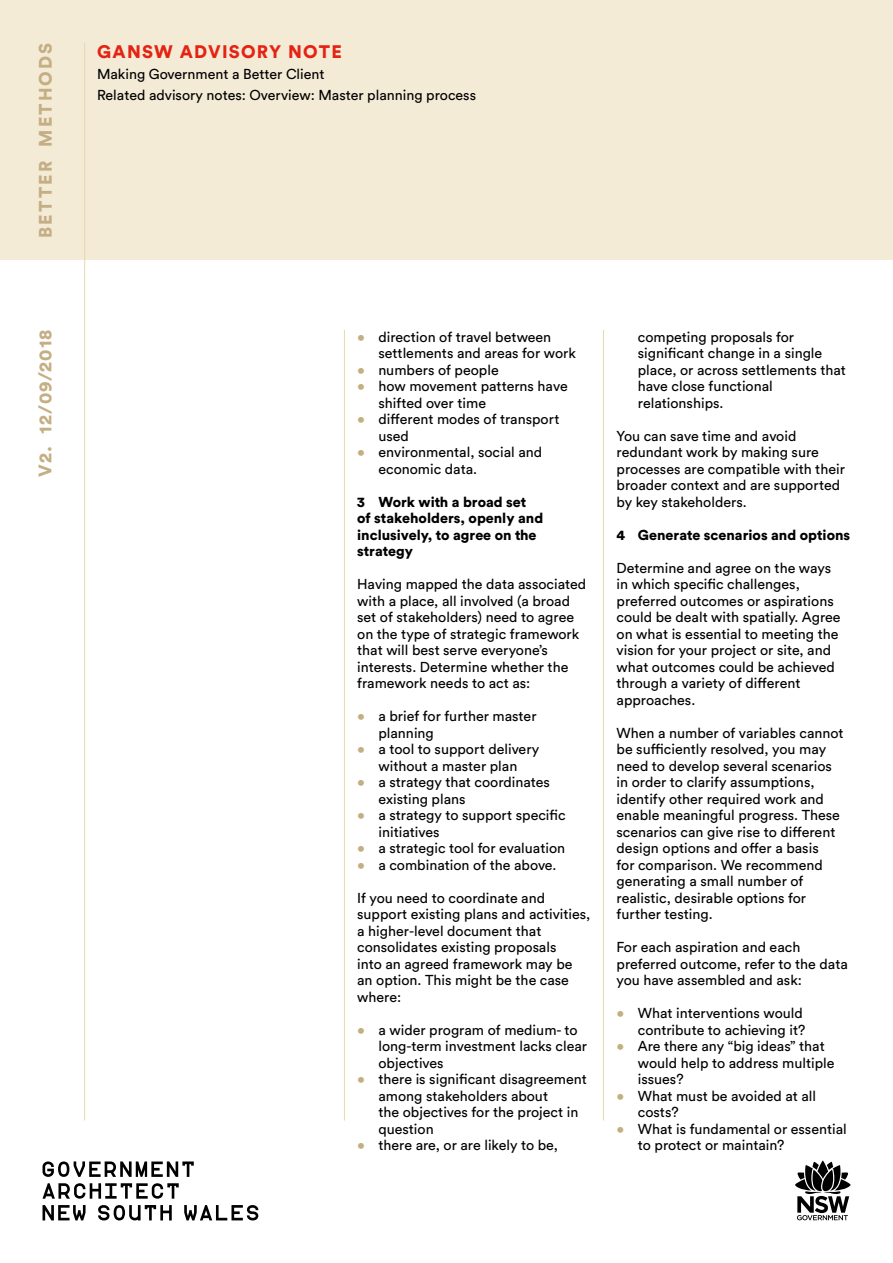
<style>
.page{position:relative;width:893px;height:1263px;background:#fff}
.page>*{position:absolute;margin:0;border:0;box-sizing:border-box;transform-origin:0 0}
.t1{font:900 18px "Circular Std";letter-spacing:.07em;color:#e42313}
.t2{font:900 18px "Circular Std";letter-spacing:.065em;color:#c4ae83}
.t3{font:900 18px "Circular Std";letter-spacing:.11em;color:#c4ae83}
.t4{font:14.25px/16.5px "Circular Std";color:#000}
.t5{font:900 14.25px/16.5px "Circular Std";color:#000}
.s1{color:#c4ae83}
</style>
<div class="page">
<svg style="left:795px;top:1160px;width:55px;height:60px"></svg>
<svg style="left:42px;top:1161px;width:152px;height:16px"></svg>
<svg style="left:43px;top:1183px;width:136px;height:16px"></svg>
<svg style="left:43px;top:1205px;width:43px;height:15px"></svg>
<svg style="left:184px;top:1205px;width:74px;height:15px"></svg>
<svg style="left:98px;top:1205px;width:74px;height:15px"></svg>
<div style="left:0;top:0;width:893px;height:259px;background:#f4ebd7"></div>
<hr style="left:603px;top:330px;width:1px;height:790px;background:#e8d7ac">
<hr style="left:344px;top:330px;width:1px;height:790px;background:#e8d7ac">
<hr style="left:84px;top:43px;width:1px;height:1077px;background:#e8d7ac">
<p class="t3" style="left:33px;top:238px;width:196px;rotate:-90deg">BETTER METHODS</p>
<p class="t2" style="left:33px;top:477px;width:149px;rotate:-90deg">V2. 12/09/2018</p>
<p class="t1" style="left:97px;top:39px;width:246px">GANSW ADVISORY NOTE</p>
<p class="t4" style="left:97px;top:63px;width:381px;line-height:21px">Making Government a Better Client<br>Related advisory notes: Overview: Master planning process</p>
<p class="t4" style="left:378px;top:328px;width:199px;text-indent:-21px"><span class="s1">•</span> direction of travel between settlements and areas for work</p>
<p class="t4" style="left:357px;top:361px;width:143px"><span class="s1">•</span> numbers of people</p>
<p class="t4" style="left:378px;top:378px;width:191px;text-indent:-21px"><span class="s1">•</span> how movement patterns have shifted over time</p>
<p class="t4" style="left:378px;top:411px;width:182px;text-indent:-21px"><span class="s1">•</span> different modes of transport used</p>
<p class="t4" style="left:378px;top:444px;width:165px;text-indent:-21px"><span class="s1">•</span> environmental, social and economic data.</p>
<p class="t5" style="left:357px;top:493px;width:188px">3 Work with a broad set of stakeholders, openly and inclusively, to agree on the strategy</p>
<p class="t4" style="left:357px;top:576px;width:231px">Having mapped the data associated with a place, all involved (a broad set of stakeholders) need to agree on the type of strategic framework that will best serve everyone’s interests. Determine whether the framework needs to act as:</p>
<p class="t4" style="left:378px;top:708px;width:160px;text-indent:-21px"><span class="s1">•</span> a brief for further master planning</p>
<p class="t4" style="left:357px;top:741px;width:184px;text-align:center"><span class="s1">•</span> a tool to support delivery without a master plan</p>
<p class="t4" style="left:378px;top:774px;width:173px;text-indent:-21px"><span class="s1">•</span> a strategy that coordinates existing plans</p>
<p class="t4" style="left:378px;top:807px;width:189px;text-indent:-21px"><span class="s1">•</span> a strategy to support specific initiatives</p>
<p class="t4" style="left:357px;top:840px;width:210px"><span class="s1">•</span> a strategic tool for evaluation</p>
<p class="t4" style="left:357px;top:856px;width:201px"><span class="s1">•</span> a combination of the above.</p>
<p class="t4" style="left:357px;top:889px;width:235px">If you need to coordinate and support existing plans and activities, a higher-level document that consolidates existing proposals<br>into an agreed framework may be an option. This might be the case where:</p>
<p class="t4" style="left:378px;top:1021px;width:210px;text-indent:-21px"><span class="s1">•</span> a wider program of medium- to long-term investment lacks clear objectives</p>
<p class="t4" style="left:378px;top:1071px;width:210px;text-indent:-21px"><span class="s1">•</span> there is significant disagreement among stakeholders about<br>the objectives for the project in question</p>
<p class="t4" style="left:357px;top:1137px;width:202px"><span class="s1">•</span> there are, or are likely to be,</p>
<p class="t4" style="left:638px;top:328px;width:210px">competing proposals for significant change in a single place, or across settlements that have close functional relationships.</p>
<p class="t4" style="left:617px;top:427px;width:230px">You can save time and avoid redundant work by making sure processes are compatible with their broader context and are supported by key stakeholders.</p>
<p class="t5" style="left:617px;top:526px;width:235px">4 Generate scenarios and options</p>
<p class="t4" style="left:617px;top:559px;width:226px">Determine and agree on the ways in which specific challenges, preferred outcomes or aspirations could be dealt with spatially. Agree on what is essential to meeting the vision for your project or site, and what outcomes could be achieved through a variety of different approaches.</p>
<p class="t4" style="left:617px;top:724px;width:229px">When a number of variables cannot be sufficiently resolved, you may need to develop several scenarios in order to clarify assumptions, identify other required work and enable meaningful progress. These scenarios can give rise to different design options and offer a basis<br>for comparison. We recommend generating a small number of realistic, desirable options for further testing.</p>
<p class="t4" style="left:617px;top:939px;width:233px">For each aspiration and each preferred outcome, refer to the data you have assembled and ask:</p>
<p class="t4" style="left:617px;top:1005px;width:190px;text-align:right"><span class="s1">•</span> What interventions would contribute to achieving it?</p>
<p class="t4" style="left:638px;top:1038px;width:198px;text-indent:-21px"><span class="s1">•</span> Are there any “big ideas” that would help to address multiple issues?</p>
<p class="t4" style="left:638px;top:1087px;width:180px;text-indent:-21px"><span class="s1">•</span> What must be avoided at all costs?</p>
<p class="t4" style="left:638px;top:1120px;width:210px;text-indent:-21px"><span class="s1">•</span> What is fundamental or essential to protect or maintain?</p>
</div>
